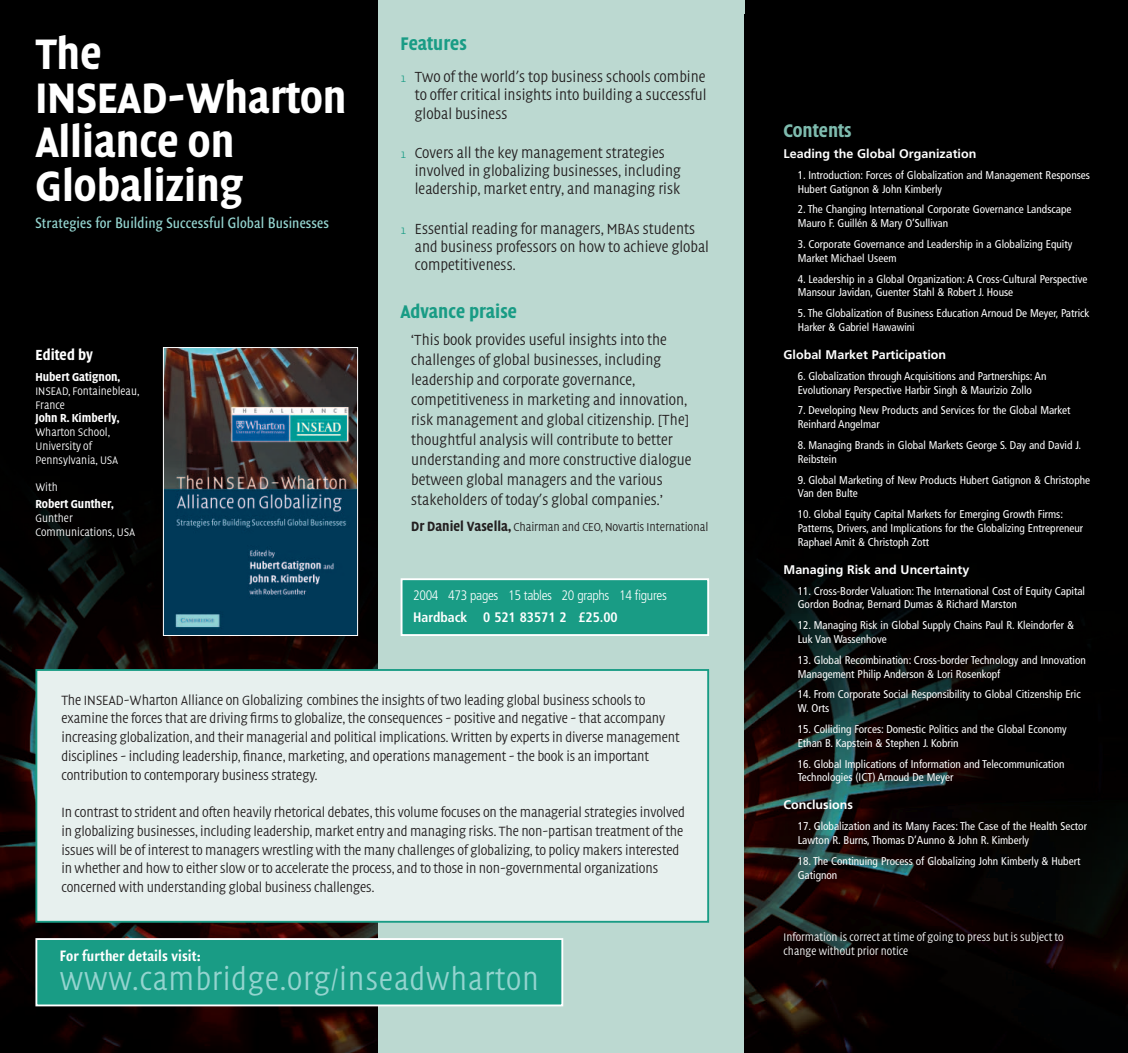
<style>
.page{position:relative;width:1128px;height:1053px;background:#fff}
.page>*{position:absolute;margin:0;border:0;box-sizing:border-box;transform-origin:0 0}
.t1{font:700 43.75px/43.8px "Quadraat Head";color:#fff}
.t2{font:300 31.25px "Quadraat Head";letter-spacing:.025em;color:#94d4cf}
.t3{font:700 18.75px "Quadraat Head";color:#199c85}
.t4{font:700 18.75px "Quadraat Head";color:#7ebbae}
.t5{font:16.25px "Quadraat Sans Con";letter-spacing:.01em;color:#94d4cf}
.t6{font:700 16.25px "Quadraat Sans Con";letter-spacing:.01em;color:#fff}
.t7{font:300 15px/20px "Quadraat Head";color:#231f20}
.t8{font:700 15px "Quadraat Head";color:#fff}
.t9{font:300 13.75px/18.8px "Quadraat Head";letter-spacing:-.01em;color:#231f20}
.t10{font:300 condensed 13.75px "Frutiger";letter-spacing:-.025em;color:#fff}
.t11{font:700 condensed 13.75px "Frutiger";color:#fff}
.t12{font:700 12.5px "Frutiger";color:#fff}
.t13{font:300 11.88px "Quadraat Head";letter-spacing:-.005em;color:#231f20}
.t14{font:700 11.88px "Quadraat Head";color:#fff}
.t15{font:condensed 11.25px/13.8px "Frutiger";color:#fff}
.t16{font:300 11.25px/13.8px "Quadraat Head";color:#fff}
.s1{font-family:"Courier";font-weight:400;font-size:10px;color:#199c85}
.s2{font-weight:700;font-size:13.75px}
</style>
<div class="page">
<img style="left:0;top:14px;width:377px;height:1038px">
<div style="left:377px;top:0;width:367px;height:1052px;background:#bcd9d1"></div>
<div style="left:401px;top:579px;width:307px;height:56px;background:#199c85"></div>
<div style="left:400px;top:578px;width:309px;height:58px;border:2px solid #fff"></div>
<div style="left:36px;top:938px;width:526px;height:67px;background:#199c85"></div>
<div style="left:35px;top:938px;width:528px;height:68px;border:2px solid #fff"></div>
<img style="left:165px;top:349px;width:191px;height:285px">
<div style="left:163px;top:347px;width:195px;height:289px;border:1px solid #fff"></div>
<div style="left:36px;top:670px;width:672px;height:251px;background:#e7f0ee"></div>
<div style="left:35px;top:669px;width:674px;height:253px;border:2px solid #199c85"></div>
<img style="left:744px;top:14px;width:383px;height:1038px">
<h1 class="t1" style="left:35px;top:35px;width:313px">The<br>INSEAD-Wharton<br>Alliance on<br>Globalizing</h1>
<h3 class="t5" style="left:35px;top:216px;width:295px">Strategies for Building Successful Global Businesses</h3>
<h3 class="t8" style="left:35px;top:348px;width:59px">Edited by</h3>
<p class="t14" style="left:35px;top:372px;width:86px">Hubert Gatignon,</p>
<p class="t16" style="left:35px;top:384px;width:105px">INSEAD, Fontainebleau,<br>France</p>
<p class="t14" style="left:35px;top:413px;width:85px">John R. Kimberly,</p>
<p class="t16" style="left:35px;top:426px;width:84px">Wharton School,<br>University of<br>Pennsylvania, USA</p>
<p class="t16" style="left:35px;top:481px;width:24px">With</p>
<p class="t14" style="left:35px;top:499px;width:80px">Robert Gunther,</p>
<p class="t16" style="left:35px;top:512px;width:101px">Gunther<br>Communications, USA</p>
<h3 class="t3" style="left:400px;top:35px;width:68px">Features</h3>
<h3 class="t7" style="left:415px;top:69px;width:293px;line-height:18.1px;text-align:justify;text-indent:-14px"><span class="s1">l</span> Two of the world's top business schools combine to offer critical insights into building a successful global business</h3>
<h3 class="t7" style="left:415px;top:144px;width:267px;line-height:18.1px;text-indent:-14px"><span class="s1">l</span> Covers all the key management strategies involved in globalizing businesses, including leadership, market entry, and managing risk</h3>
<h3 class="t7" style="left:415px;top:220px;width:296px;line-height:18.1px;text-indent:-14px"><span class="s1">l</span> Essential reading for managers, MBAs students and business professors on how to achieve global competitiveness.</h3>
<h3 class="t3" style="left:400px;top:303px;width:118px">Advance praise</h3>
<p class="t7" style="left:411px;top:330px;width:282px">‘This book provides useful insights into the challenges of global businesses, including leadership and corporate governance, competitiveness in marketing and innovation, risk management and global citizenship. [The] thoughtful analysis will contribute to better understanding and more constructive dialogue between global managers and the various stakeholders of today's global companies.’</p>
<p class="t13" style="left:411px;top:522px;width:298px"><span class="s2">Dr Daniel Vasella,</span> Chairman and CEO, Novartis International</p>
<p class="t10" style="left:413px;top:589px;width:255px">2004 473 pages 15 tables 20 graphs 14 figures</p>
<p class="t11" style="left:413px;top:611px;width:206px">Hardback 0 521 83571 2 £25.00</p>
<p class="t9" style="left:61px;top:691px;width:619px">The INSEAD-Wharton Alliance on Globalizing combines the insights of two leading global business schools to examine the forces that are driving firms to globalize, the consequences - positive and negative - that accompany increasing globalization, and their managerial and political implications. Written by experts in diverse management disciplines - including leadership, finance, marketing, and operations management - the book is an important contribution to contemporary business strategy.</p>
<p class="t9" style="left:61px;top:803px;width:625px">In contrast to strident and often heavily rhetorical debates, this volume focuses on the managerial strategies involved in globalizing businesses, including leadership, market entry and managing risks. The non-partisan treatment of the issues will be of interest to managers wrestling with the many challenges of globalizing, to policy makers interested in whether and how to either slow or to accelerate the process, and to those in non-governmental organizations concerned with understanding global business challenges.</p>
<h3 class="t6" style="left:60px;top:949px;width:142px">For further details visit:</h3>
<h2 class="t2" style="left:60px;top:965px;width:480px">www.cambridge.org/inseadwharton</h2>
<h3 class="t4" style="left:783px;top:123px;width:70px">Contents</h3>
<p class="t12" style="left:783px;top:149px;width:194px">Leading the Global Organization</p>
<p class="t15" style="left:797px;top:169px;width:294px">1. Introduction: Forces of Globalization and Management Responses<br>Hubert Gatignon &amp; John Kimberly</p>
<p class="t15" style="left:797px;top:203px;width:275px">2. The Changing International Corporate Governance Landscape<br>Mauro F. Guillén &amp; Mary O’Sullivan</p>
<p class="t15" style="left:797px;top:238px;width:276px">3. Corporate Governance and Leadership in a Globalizing Equity<br>Market Michael Useem</p>
<p class="t15" style="left:797px;top:273px;width:291px">4. Leadership in a Global Organization: A Cross-Cultural Perspective<br>Mansour Javidan, Guenter Stahl &amp; Robert J. House</p>
<p class="t15" style="left:797px;top:307px;width:293px">5. The Globalization of Business Education Arnoud De Meyer, Patrick<br>Harker &amp; Gabriel Hawawini</p>
<p class="t12" style="left:783px;top:349px;width:164px">Global Market Participation</p>
<p class="t15" style="left:797px;top:370px;width:250px">6. Globalization through Acquisitions and Partnerships: An<br>Evolutionary Perspective Harbir Singh &amp; Maurizio Zollo</p>
<p class="t15" style="left:797px;top:404px;width:274px">7. Developing New Products and Services for the Global Market<br>Reinhard Angelmar</p>
<p class="t15" style="left:797px;top:439px;width:285px">8. Managing Brands in Global Markets George S. Day and David J.<br>Reibstein</p>
<p class="t15" style="left:797px;top:473px;width:294px">9. Global Marketing of New Products Hubert Gatignon &amp; Christophe<br>Van den Bulte</p>
<p class="t15" style="left:797px;top:508px;width:287px">10. Global Equity Capital Markets for Emerging Growth Firms:<br>Patterns, Drivers, and Implications for the Globalizing Entrepreneur<br>Raphael Amit &amp; Christoph Zott</p>
<p class="t12" style="left:783px;top:564px;width:187px">Managing Risk and Uncertainty</p>
<p class="t15" style="left:797px;top:584px;width:289px">11. Cross-Border Valuation: The International Cost of Equity Capital<br>Gordon Bodnar, Bernard Dumas &amp; Richard Marston</p>
<p class="t15" style="left:797px;top:619px;width:278px">12. Managing Risk in Global Supply Chains Paul R. Kleindorfer &amp;<br>Luk Van Wassenhove</p>
<p class="t15" style="left:797px;top:654px;width:289px">13. Global Recombination: Cross-border Technology and Innovation<br>Management Philip Anderson &amp; Lori Rosenkopf</p>
<p class="t15" style="left:797px;top:688px;width:284px">14. From Corporate Social Responsibility to Global Citizenship Eric<br>W. Orts</p>
<p class="t15" style="left:797px;top:723px;width:270px">15. Colliding Forces: Domestic Politics and the Global Economy<br>Ethan B. Kapstein &amp; Stephen J. Kobrin</p>
<p class="t15" style="left:797px;top:757px;width:268px">16. Global Implications of Information and Telecommunication<br>Technologies (ICT) Arnoud De Meyer</p>
<p class="t12" style="left:783px;top:799px;width:71px">Conclusions</p>
<p class="t15" style="left:797px;top:820px;width:291px">17. Globalization and its Many Faces: The Case of the Health Sector<br>Lawton R. Burns, Thomas D’Aunno &amp; John R. Kimberly</p>
<p class="t15" style="left:797px;top:854px;width:284px">18. The Continuing Process of Globalizing John Kimberly &amp; Hubert<br>Gatignon</p>
<p class="t16" style="left:783px;top:930px;width:282px">Information is correct at time of going to press but is subject to change without prior notice</p>
</div>
